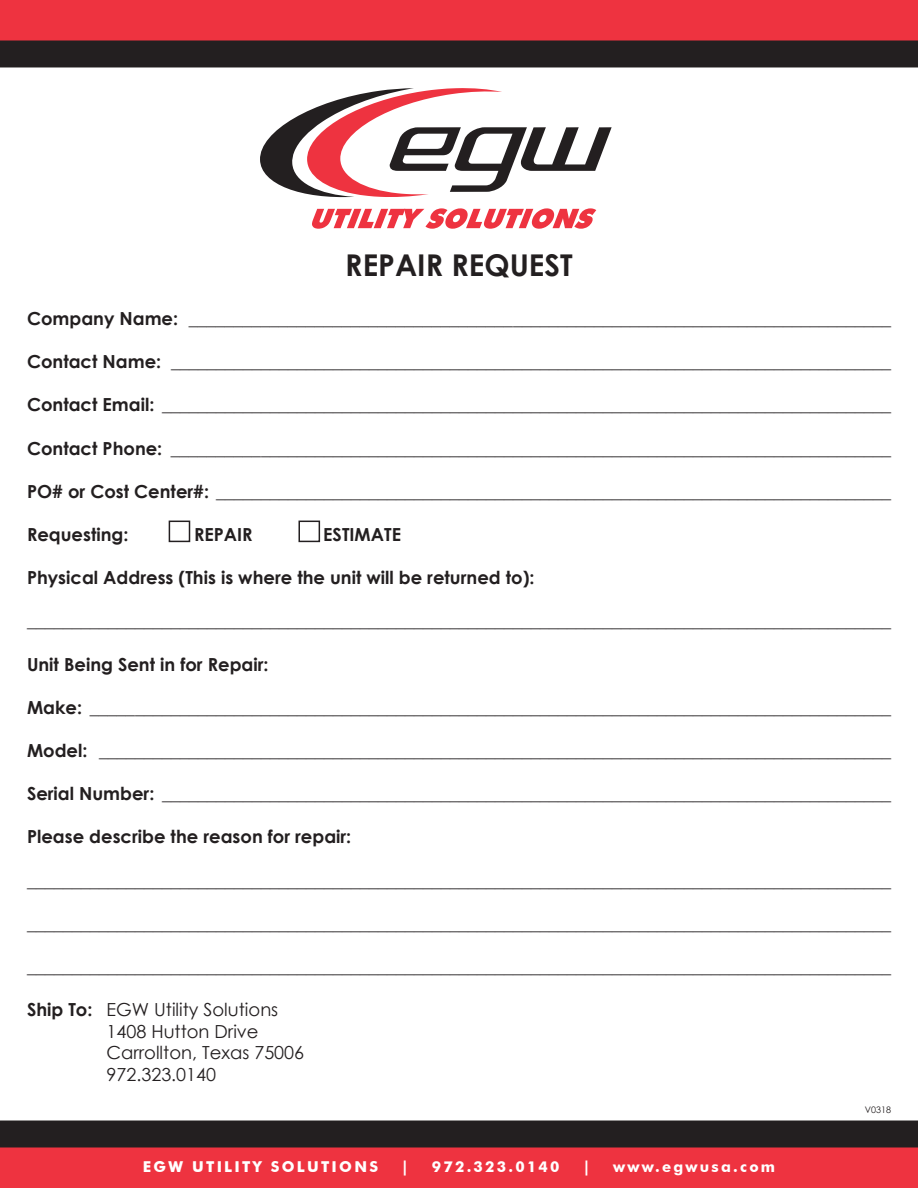
<style>
.page{position:relative;width:918px;height:1188px;background:#fff}
.page>*{position:absolute;margin:0;border:0;box-sizing:border-box;transform-origin:0 0}
.t1{font:700 30px "Century Gothic";color:#231f20}
.t2{font:18px/21.6px "Century Gothic";color:#231f20}
.t3{font:700 18px "Century Gothic";color:#231f20}
.t4{font:700 15px "Futura BT";letter-spacing:.15em;color:#fff}
.t5{font:9px "Century Gothic";color:#231f20}
.s1{font-weight:700}
</style>
<div class="page">
<div style="left:0;top:0;width:918px;height:67px;background:#231f20"></div>
<div style="left:0;top:0;width:918px;height:41px;background:#ee3340"></div>
<div style="left:0;top:1121px;width:918px;height:67px;background:#231f20"></div>
<div style="left:0;top:1147px;width:918px;height:41px;background:#ee3340"></div>
<svg style="left:260px;top:88px;width:352px;height:110px"></svg>
<svg style="left:312px;top:208px;width:284px;height:21px"></svg>
<div style="left:169px;top:521px;width:21px;height:21px;border:2px solid #231f20"></div>
<div style="left:298px;top:521px;width:22px;height:21px;border:2px solid #231f20"></div>
<h1 class="t1" style="left:345px;top:242px;width:229px">REPAIR REQUEST</h1>
<p class="t2" style="left:27px;top:307px;width:865px"><span class="s1">Company Name:</span> ______________________________________________________________________________</p>
<p class="t2" style="left:27px;top:351px;width:865px"><span class="s1">Contact Name:</span> ________________________________________________________________________________</p>
<p class="t2" style="left:27px;top:394px;width:865px"><span class="s1">Contact Email:</span> _________________________________________________________________________________</p>
<p class="t2" style="left:27px;top:437px;width:865px"><span class="s1">Contact Phone:</span> ________________________________________________________________________________</p>
<p class="t2" style="left:27px;top:480px;width:865px"><span class="s1">PO# or Cost Center#:</span> ___________________________________________________________________________</p>
<p class="t3" style="left:27px;top:521px;width:103px">Requesting:</p>
<p class="t3" style="left:194px;top:521px;width:60px">REPAIR</p>
<p class="t3" style="left:323px;top:521px;width:79px">ESTIMATE</p>
<p class="t3" style="left:27px;top:564px;width:509px">Physical Address (This is where the unit will be returned to):</p>
<p class="t2" style="left:27px;top:610px;width:865px">________________________________________________________________________________________________</p>
<p class="t3" style="left:27px;top:650px;width:243px">Unit Being Sent in for Repair:</p>
<p class="t2" style="left:27px;top:696px;width:865px"><span class="s1">Make:</span> _________________________________________________________________________________________</p>
<p class="t2" style="left:27px;top:739px;width:865px"><span class="s1">Model:</span> ________________________________________________________________________________________</p>
<p class="t2" style="left:27px;top:783px;width:865px"><span class="s1">Serial Number:</span> _________________________________________________________________________________</p>
<p class="t3" style="left:27px;top:823px;width:326px">Please describe the reason for repair:</p>
<p class="t2" style="left:27px;top:869px;width:865px">________________________________________________________________________________________________</p>
<p class="t2" style="left:27px;top:912px;width:865px">________________________________________________________________________________________________</p>
<p class="t2" style="left:27px;top:955px;width:865px">________________________________________________________________________________________________</p>
<p class="t2" style="left:107px;top:999px;width:199px;text-indent:-80px"><span class="s1">Ship To:</span> EGW Utility Solutions<br>1408 Hutton Drive<br>Carrollton, Texas 75006<br>972.323.0140</p>
<p class="t4" style="left:143px;top:1158px;width:237px">EGW UTILITY SOLUTIONS</p>
<p class="t4" style="left:401px;top:1158px;width:9px">|</p>
<p class="t4" style="left:432px;top:1158px;width:129px">972.323.0140</p>
<p class="t4" style="left:583px;top:1158px;width:9px">|</p>
<p class="t4" style="left:613px;top:1158px;width:163px">www.egwusa.com</p>
<p class="t5" style="left:865px;top:1104px;width:28px">V0318</p>
</div>
